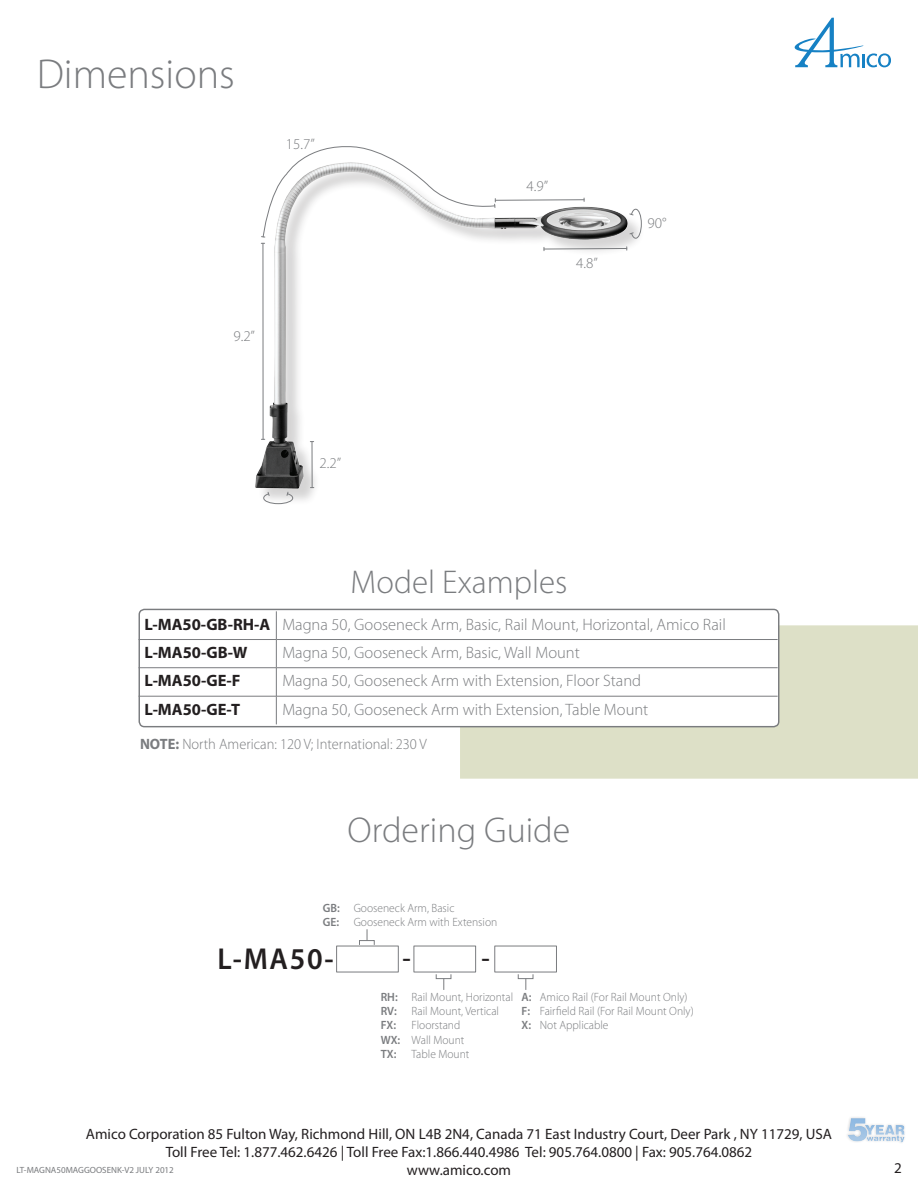
<style>
.page{position:relative;width:918px;height:1188px;background:#fff}
.page>*{position:absolute;margin:0;border:0;box-sizing:border-box;transform-origin:0 0}
.t1{font:300 42px "Myriad Pro";color:#7a7c7f}
.t2{font:300 36px "Myriad Pro";color:#7a7c7f}
.t3{font:300 33px "Myriad Pro";color:#7a7c7f}
.sku_prefix{font:600 30.3px "Myriad Pro";color:#231f20;scale:.96 1}
.t4{font:27px "Times New Roman";color:#231f20}
.table_text{font:300 16.5px "Myriad Pro";color:#7a7c7f}
.example_skus{font:700 16.5px "Myriad Pro";color:#231f20}
.Body_Text_2{font:15px/18px "Myriad Pro";color:#231f20;text-align:center}
.note_text{font:300 15px "Myriad Pro";color:#7a7c7f;scale:.96 1}
.dimensions{font:300 15px "Myriad Pro";color:#7a7c7f}
.ordering_text{font:300 12px "Myriad Pro";color:#7a7c7f;scale:.96 1}
.ordering_text-2{font:600 12px "Myriad Pro";color:#7a7c7f;scale:.96 1}
.code{font:9px "Myriad Pro";color:#7a7c7f}
.s1{font-weight:700}
.s2{font-weight:600}
</style>
<div class="page">
<img style="left:847px;top:1117px;width:58px;height:26px">
<svg style="left:794px;top:18px;width:97px;height:49px"></svg>
<div style="left:460px;top:625px;width:458px;height:154px;background:#dde0c7"></div>
<div style="left:139px;top:609px;width:640px;height:118px;background:#fff;border-radius:5px"></div>
<div style="left:139px;top:609px;width:640px;height:118px;border:1px solid #7a7c7f;border-radius:5px"></div>
<hr style="left:139px;top:639px;width:137px;height:1px;background:#7a7c7f">
<hr style="left:276px;top:639px;width:502px;height:1px;background:#7a7c7f">
<hr style="left:139px;top:667px;width:137px;height:1px;background:#7a7c7f">
<hr style="left:276px;top:667px;width:502px;height:1px;background:#7a7c7f">
<hr style="left:139px;top:696px;width:137px;height:1px;background:#7a7c7f">
<hr style="left:276px;top:696px;width:502px;height:1px;background:#7a7c7f">
<svg style="left:276px;top:611px;width:1px;height:113px"></svg>
<img style="left:255px;top:243px;width:346px;height:256px">
<hr style="left:263px;top:243px;width:1px;height:196px;background:#7a7c7f">
<hr style="left:312px;top:442px;width:1px;height:46px;background:#7a7c7f">
<svg style="left:263px;top:491px;width:30px;height:13px"></svg>
<svg style="left:261px;top:146px;width:381px;height:105px"></svg>
<div style="left:436px;top:974px;width:15px;height:5px;border:1px solid #7a7c7f"></div>
<div style="left:518px;top:974px;width:15px;height:5px;border:1px solid #7a7c7f"></div>
<div style="left:359px;top:940px;width:15px;height:5px;border:1px solid #7a7c7f"></div>
<svg style="left:367px;top:929px;width:1px;height:12px"></svg>
<div style="left:336px;top:946px;width:63px;height:26px;border:1px solid #7a7c7f"></div>
<div style="left:414px;top:946px;width:62px;height:26px;border:1px solid #7a7c7f"></div>
<div style="left:494px;top:946px;width:63px;height:26px;border:1px solid #7a7c7f"></div>
<h1 class="t1" style="left:37px;top:48px;width:200px">Dimensions</h1>
<p class="dimensions" style="left:286px;top:135px;width:30px">15.7”</p>
<p class="dimensions" style="left:233px;top:327px;width:23px">9.2”</p>
<p class="dimensions" style="left:527px;top:177px;width:23px">4.9”</p>
<p class="dimensions" style="left:576px;top:254px;width:23px">4.8”</p>
<p class="dimensions" style="left:320px;top:453px;width:23px">2.2”</p>
<h3 class="t3" style="left:351px;top:562px;width:218px">Model Examples</h3>
<p class="dimensions" style="left:647px;top:214px;width:21px">90°</p>
<p class="example_skus" style="left:145px;top:613px;width:127px">L-MA50-GB-RH-A</p>
<p class="table_text" style="left:282px;top:614px;width:445px">Magna 50, Gooseneck Arm, Basic, Rail Mount, Horizontal, Amico Rail</p>
<p class="example_skus" style="left:145px;top:642px;width:104px">L-MA50-GB-W</p>
<p class="table_text" style="left:282px;top:642px;width:299px">Magna 50, Gooseneck Arm, Basic, Wall Mount</p>
<p class="example_skus" style="left:145px;top:670px;width:98px">L-MA50-GE-F</p>
<p class="table_text" style="left:282px;top:671px;width:360px">Magna 50, Gooseneck Arm with Extension, Floor Stand</p>
<p class="example_skus" style="left:145px;top:698px;width:97px">L-MA50-GE-T</p>
<p class="table_text" style="left:282px;top:699px;width:368px">Magna 50, Gooseneck Arm with Extension, Table Mount</p>
<p class="note_text" style="left:140px;top:735px;width:300px"><span class="s1">NOTE:</span> North American: 120 V; International: 230 V</p>
<h2 class="t2" style="left:348px;top:808px;width:224px">Ordering Guide</h2>
<p class="ordering_text" style="left:323px;top:901px;width:139px"><span class="s2">GB:</span> Gooseneck Arm, Basic</p>
<p class="ordering_text" style="left:323px;top:915px;width:183px"><span class="s2">GE:</span> Gooseneck Arm with Extension</p>
<p class="sku_prefix" style="left:218px;top:939px;width:122px">L-MA50-</p>
<p class="t4" style="left:402px;top:938px;width:11px">-</p>
<p class="t4" style="left:481px;top:938px;width:11px">-</p>
<p class="ordering_text" style="left:381px;top:990px;width:140px"><span class="s2">RH:</span> Rail Mount, Horizontal</p>
<p class="ordering_text" style="left:381px;top:1004px;width:125px"><span class="s2">RV:</span> Rail Mount, Vertical</p>
<p class="ordering_text-2" style="left:381px;top:1018px;width:18px">FX:</p>
<p class="ordering_text" style="left:412px;top:1018px;width:52px">Floorstand</p>
<p class="ordering_text" style="left:381px;top:1033px;width:89px"><span class="s2">WX:</span> Wall Mount</p>
<p class="ordering_text-2" style="left:381px;top:1046px;width:18px">TX:</p>
<p class="ordering_text" style="left:412px;top:1047px;width:62px">Table Mount</p>
<p class="ordering_text" style="left:522px;top:990px;width:174px"><span class="s2">A:</span> Amico Rail (For Rail Mount Only)</p>
<p class="ordering_text" style="left:522px;top:1004px;width:181px"><span class="s2">F:</span> Fairfield Rail (For Rail Mount Only)</p>
<p class="ordering_text" style="left:522px;top:1018px;width:92px"><span class="s2">X:</span> Not Applicable</p>
<p class="Body_Text_2" style="left:86px;top:1125px;width:748px">Amico Corporation 85 Fulton Way, Richmond Hill, ON L4B 2N4, Canada 71 East Industry Court, Deer Park , NY 11729, USA<br>Toll Free Tel: 1.877.462.6426 | Toll Free Fax:1.866.440.4986 Tel: 905.764.0800 | Fax: 905.764.0862<br>www.amico.com</p>
<p class="code" style="left:16px;top:1165px;width:159px">LT-MAGNA50MAGGOOSENK-V2 JULY 2012</p>
<p class="Body_Text_2" style="left:894px;top:1159px;width:9px">2</p>
</div>
